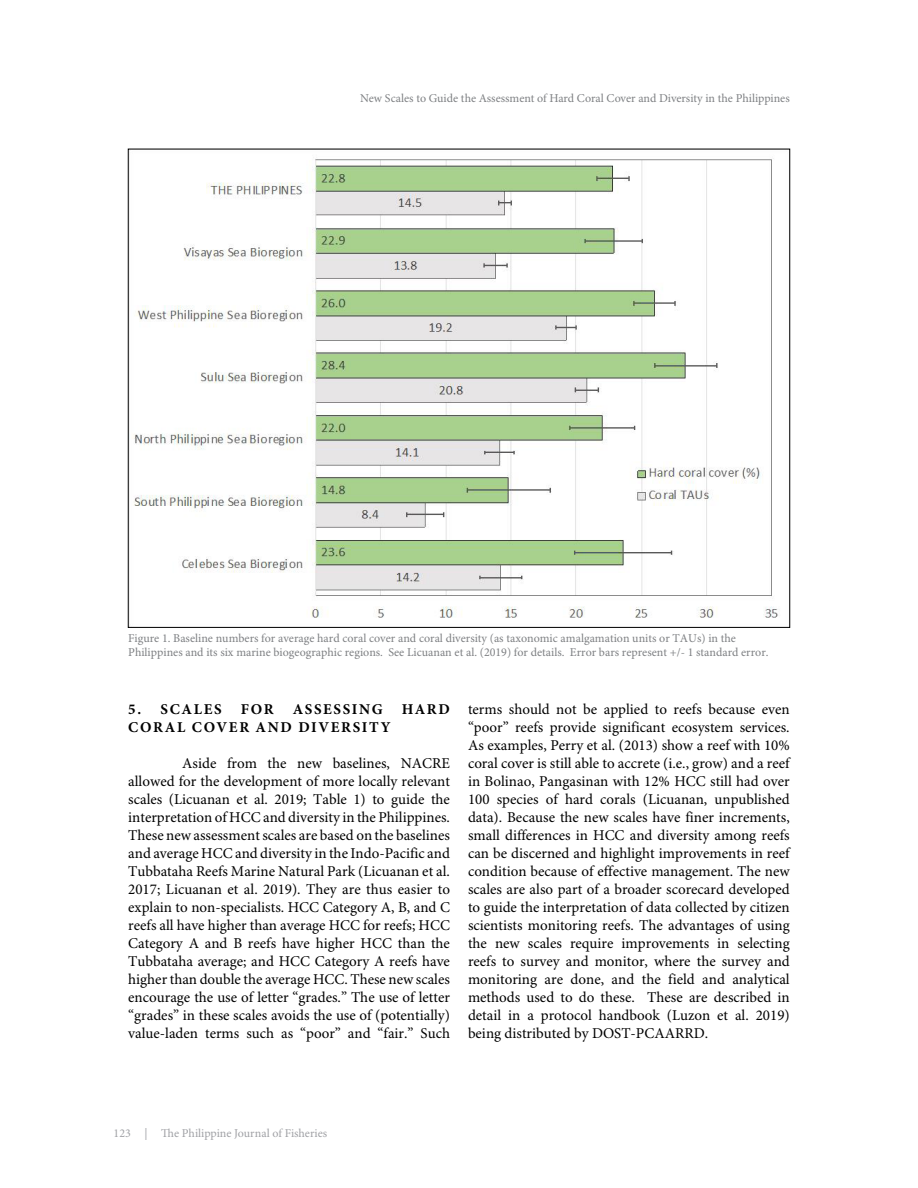
<style>
.page{position:relative;width:918px;height:1188px;background:#fff}
.page>*{position:absolute;margin:0;border:0;box-sizing:border-box;transform-origin:0 0}
.t1{font:15px/18px "Minion Pro";color:#000;text-align:justify}
.t2{font:700 15px "Minion Pro";letter-spacing:.11em;color:#000}
.t3{font:12px/14.4px "Minion Pro";color:#7e8083}
.t4{font:12px "Minion Pro";color:#a0a1a5}
</style>
<div class="page">
<img style="left:134px;top:158px;width:644px;height:460px">
<p class="t3" style="left:360px;top:91px;width:431px">New Scales to Guide the Assessment of Hard Coral Cover and Diversity in the Philippines</p>
<p class="t3" style="left:128px;top:631px;width:642px">Figure 1. Baseline numbers for average hard coral cover and coral diversity (as taxonomic amalgamation units or TAUs) in the<br>Philippines and its six marine biogeographic regions. See Licuanan et al. (2019) for details. Error bars represent +/- 1 standard error.</p>
<p class="t2" style="left:128px;top:699px;width:95px">5. SCALES</p>
<p class="t2" style="left:241px;top:699px;width:34px">FOR</p>
<p class="t2" style="left:293px;top:699px;width:91px">ASSESSING</p>
<p class="t2" style="left:402px;top:699px;width:50px">HARD</p>
<p class="t2" style="left:128px;top:717px;width:264px">CORAL COVER AND DIVERSITY</p>
<p class="t1" style="left:128px;top:755px;width:323px;text-indent:54px">Aside from the new baselines, NACRE allowed for the development of more locally relevant scales (Licuanan et al. 2019; Table 1) to guide the interpretation of HCC and diversity in the Philippines.<br>These new assessment scales are based on the baselines and average HCC and diversity in the Indo-Pacific and Tubbataha Reefs Marine Natural Park (Licuanan et al.<br>2017; Licuanan et al. 2019). They are thus easier to explain to non-specialists. HCC Category A, B, and C reefs all have higher than average HCC for reefs; HCC Category A and B reefs have higher HCC than the Tubbataha average; and HCC Category A reefs have higher than double the average HCC. These new scales encourage the use of letter “grades.” The use of letter “grades” in these scales avoids the use of (potentially) value-laden terms such as “poor” and “fair.” Such</p>
<p class="t1" style="left:468px;top:701px;width:323px">terms should not be applied to reefs because even “poor” reefs provide significant ecosystem services.<br>As examples, Perry et al. (2013) show a reef with 10% coral cover is still able to accrete (i.e., grow) and a reef in Bolinao, Pangasinan with 12% HCC still had over 100 species of hard corals (Licuanan, unpublished data). Because the new scales have finer increments, small differences in HCC and diversity among reefs can be discerned and highlight improvements in reef condition because of effective management. The new scales are also part of a broader scorecard developed to guide the interpretation of data collected by citizen scientists monitoring reefs. The advantages of using the new scales require improvements in selecting reefs to survey and monitor, where the survey and monitoring are done, and the field and analytical methods used to do these. These are described in detail in a protocol handbook (Luzon et al. 2019) being distributed by DOST-PCAARRD.</p>
<p class="t4" style="left:114px;top:1126px;width:215px">123 | The Philippine Journal of Fisheries</p>
</div>
